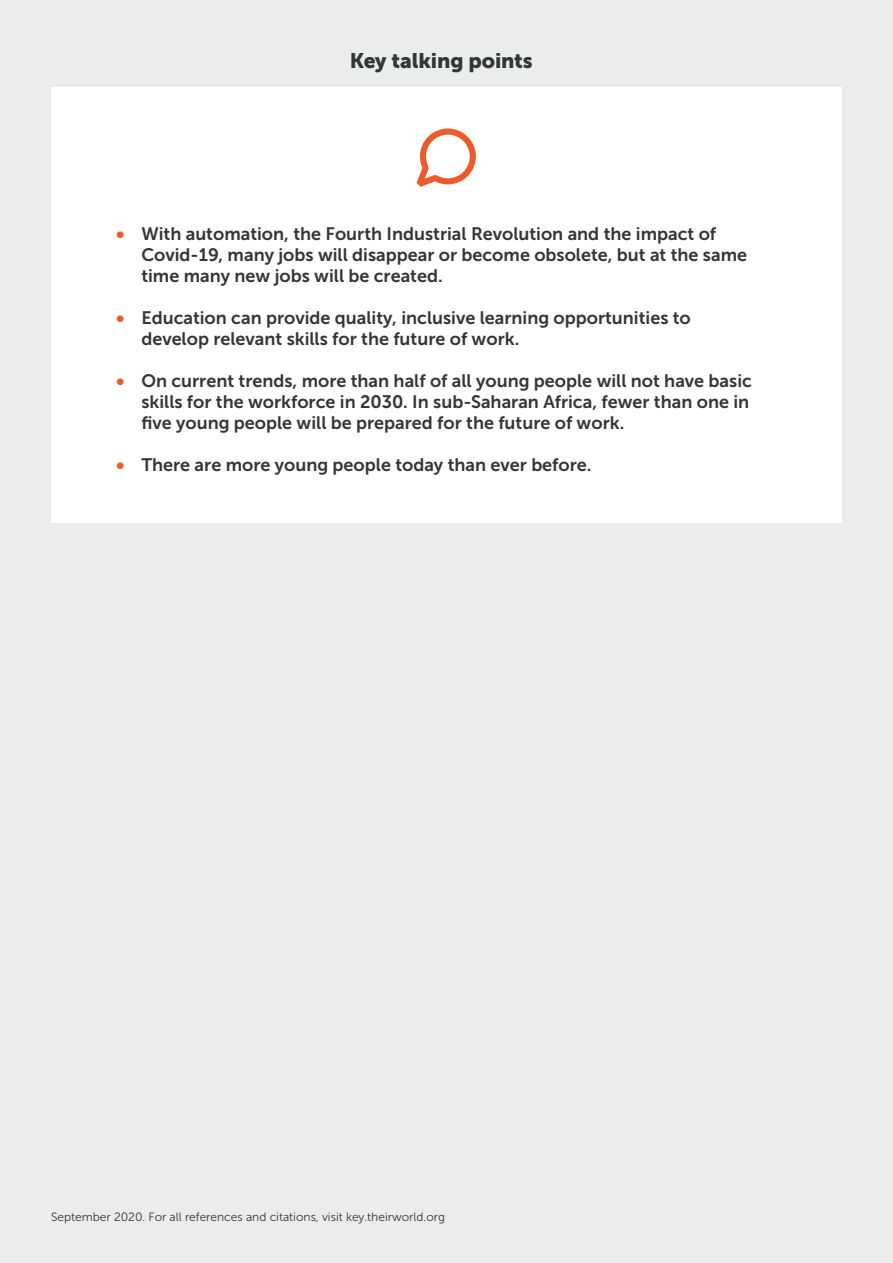
<style>
.page{position:relative;width:893px;height:1263px;background:#eaede9}
.page>*{position:absolute;margin:0;border:0;box-sizing:border-box;transform-origin:0 0}
.t1{font:21px "Museo Sans 900";letter-spacing:-.005em;color:#323634}
.t2{font:18px/21px "Museo Sans 700";color:#323634}
.t3{font:12px "Museo Sans 300";color:#323634}
.s1{font-family:"Museo Sans 900";color:#ef5a2a}
</style>
<div class="page">
<div style="left:51px;top:87px;width:791px;height:436px;background:#fff"></div>
<svg style="left:417px;top:128px;width:59px;height:59px"></svg>
<p class="t1" style="left:350px;top:48px;width:185px">Key talking points</p>
<p class="t2" style="left:141px;top:223px;width:607px;text-indent:-25px"><span class="s1">•</span> With automation, the Fourth Industrial Revolution and the impact of<br>Covid-19, many jobs will disappear or become obsolete, but at the same time many new jobs will be created.</p>
<p class="t2" style="left:141px;top:307px;width:551px;text-indent:-25px"><span class="s1">•</span> Education can provide quality, inclusive learning opportunities to develop relevant skills for the future of work.</p>
<p class="t2" style="left:141px;top:370px;width:612px;text-indent:-25px"><span class="s1">•</span> On current trends, more than half of all young people will not have basic skills for the workforce in 2030. In sub-Saharan Africa, fewer than one in five young people will be prepared for the future of work.</p>
<p class="t2" style="left:116px;top:454px;width:477px"><span class="s1">•</span> There are more young people today than ever before.</p>
<p class="t3" style="left:51px;top:1210px;width:396px">September 2020. For all references and citations, visit key.theirworld.org</p>
</div>
